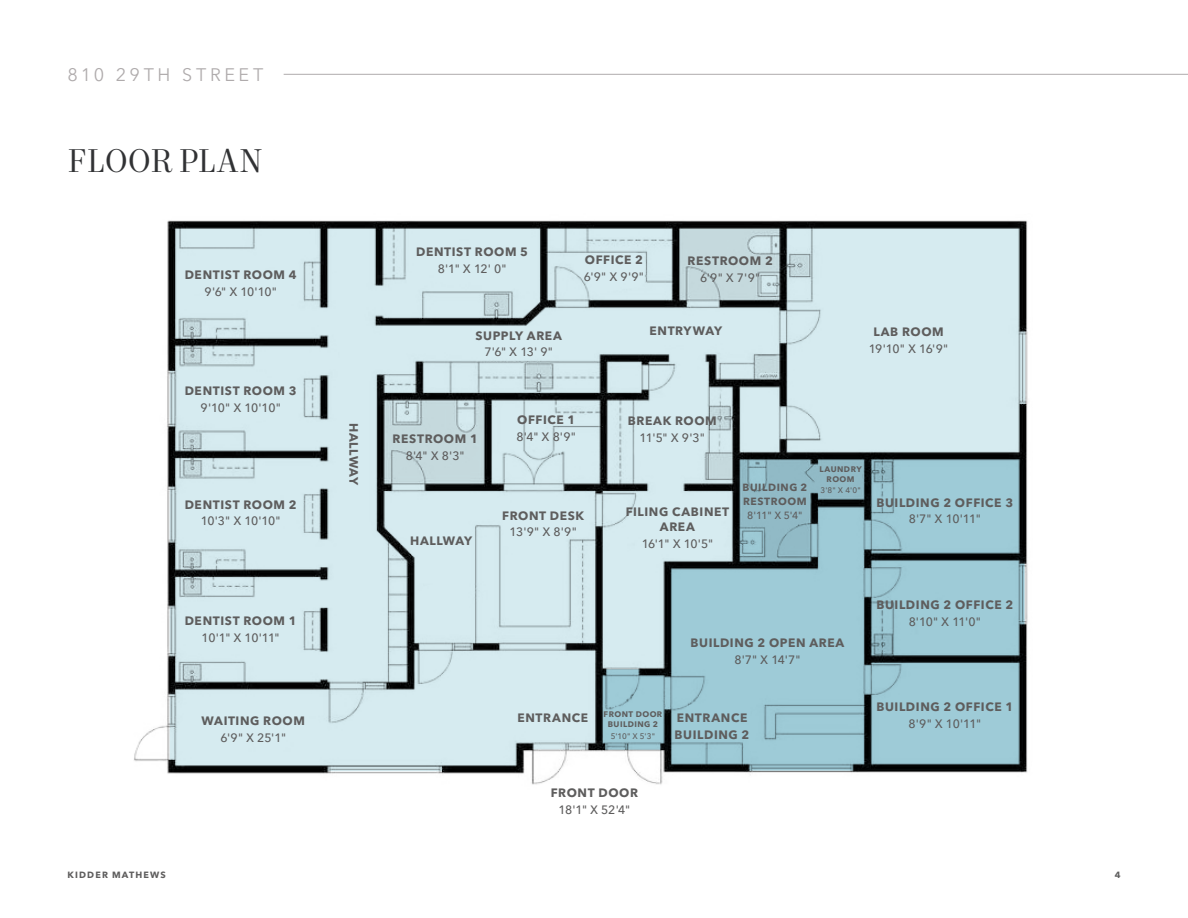
<style>
.page{position:relative;width:1188px;height:918px;background:#fff}
.page>*{position:absolute;margin:0;border:0;box-sizing:border-box;transform-origin:0 0}
.Headline_-_Level_2_-_Charcoal_2023{font:33px "Mort Modern 08";letter-spacing:-.005em;color:#313234}
.Section_Identifier_-_Sterling_2023{font:18px "Avenir Next LT Pro";letter-spacing:.2em;color:#afabac}
.Map_Highlight_-_Bold_-_Ash_2023{font:700 12px/15.5px "Avenir Next LT Pro";letter-spacing:.05em;color:#5e5d5d;text-align:center}
.Map_Highlight_-_Subtext_-_Ash_2023{font:500 12px "Avenir Next LT Pro";letter-spacing:-.04em;color:#5e5d5d}
.Map_Highlight_-_Bold_-_Ash_2023-2{font:700 12px "Avenir Next LT Pro";letter-spacing:.03em;color:#5e5d5d}
.Map_Highlight_-_Bold_-_Ash_2023-3{font:700 10.35px/13.4px "Avenir Next LT Pro";letter-spacing:.055em;color:#5e5d5d}
.Map_Highlight_-_Subtext_-_Ash_2023-2{font:500 10.35px "Avenir Next LT Pro";color:#5e5d5d}
.t1{font:700 9px "Avenir Next LT Pro";letter-spacing:.13em;color:#5e5d5d}
.Map_Highlight_-_Bold_-_Ash_2023-4{font:700 8.1px/10.4px "Avenir Next LT Pro";letter-spacing:.055em;color:#5e5d5d;text-align:center}
.Map_Highlight_-_Subtext_-_Ash_2023-3{font:500 8.1px "Avenir Next LT Pro";color:#5e5d5d}
</style>
<div class="page">
<img style="left:134px;top:220px;width:894px;height:565px">
<svg style="left:170px;top:223px;width:855px;height:548px;background:#b3cbd1"></svg>
<hr style="left:284px;top:74px;width:904px;height:1px;background:#afabac">
<p class="Section_Identifier_-_Sterling_2023" style="left:68px;top:64px;width:197px">810 29TH STREET</p>
<p class="Headline_-_Level_2_-_Charcoal_2023" style="left:68px;top:141px;width:197px">FLOOR PLAN</p>
<p class="Map_Highlight_-_Bold_-_Ash_2023" style="left:185px;top:267px;width:113px">DENTIST ROOM 4</p>
<p class="Map_Highlight_-_Subtext_-_Ash_2023" style="left:205px;top:284px;width:74px">9'6" X 10'10"</p>
<p class="Map_Highlight_-_Bold_-_Ash_2023" style="left:185px;top:383px;width:113px">DENTIST ROOM 3</p>
<p class="Map_Highlight_-_Subtext_-_Ash_2023" style="left:201px;top:401px;width:82px">9'10" X 10'10"</p>
<p class="Map_Highlight_-_Bold_-_Ash_2023" style="left:185px;top:497px;width:113px">DENTIST ROOM 2</p>
<p class="Map_Highlight_-_Subtext_-_Ash_2023" style="left:201px;top:514px;width:82px">10'3" X 10'10"</p>
<p class="Map_Highlight_-_Bold_-_Ash_2023" style="left:185px;top:613px;width:113px">DENTIST ROOM 1</p>
<p class="Map_Highlight_-_Subtext_-_Ash_2023" style="left:202px;top:630px;width:80px">10'1" X 10'11"</p>
<p class="Map_Highlight_-_Bold_-_Ash_2023" style="left:202px;top:713px;width:105px">WAITING ROOM</p>
<p class="Map_Highlight_-_Subtext_-_Ash_2023" style="left:220px;top:731px;width:67px">6'9" X 25'1"</p>
<p class="Map_Highlight_-_Bold_-_Ash_2023" style="left:361px;top:423px;width:64px;rotate:90deg">HALLWAY</p>
<p class="Map_Highlight_-_Bold_-_Ash_2023" style="left:416px;top:244px;width:113px">DENTIST ROOM 5</p>
<p class="Map_Highlight_-_Subtext_-_Ash_2023" style="left:438px;top:262px;width:70px">8'1" X 12' 0"</p>
<p class="Map_Highlight_-_Bold_-_Ash_2023" style="left:476px;top:327px;width:88px">SUPPLY AREA</p>
<p class="Map_Highlight_-_Subtext_-_Ash_2023" style="left:485px;top:345px;width:70px">7'6" X 13' 9"</p>
<p class="Map_Highlight_-_Bold_-_Ash_2023" style="left:585px;top:252px;width:60px">OFFICE 2</p>
<p class="Map_Highlight_-_Subtext_-_Ash_2023" style="left:584px;top:270px;width:62px">6'9" X 9'9"</p>
<p class="Map_Highlight_-_Bold_-_Ash_2023" style="left:688px;top:253px;width:87px">RESTROOM 2</p>
<p class="Map_Highlight_-_Subtext_-_Ash_2023" style="left:700px;top:271px;width:62px">6'9" X 7'9"</p>
<p class="Map_Highlight_-_Bold_-_Ash_2023" style="left:650px;top:323px;width:74px">ENTRYWAY</p>
<p class="Map_Highlight_-_Bold_-_Ash_2023" style="left:873px;top:324px;width:72px">LAB ROOM</p>
<p class="Map_Highlight_-_Subtext_-_Ash_2023" style="left:869px;top:341px;width:81px">19'10" X 16'9"</p>
<p class="Map_Highlight_-_Bold_-_Ash_2023" style="left:393px;top:431px;width:87px">RESTROOM 1</p>
<p class="Map_Highlight_-_Subtext_-_Ash_2023" style="left:406px;top:448px;width:60px">8'4" X 8'3"</p>
<p class="Map_Highlight_-_Bold_-_Ash_2023-2" style="left:410px;top:533px;width:63px">HALLWAY</p>
<p class="Map_Highlight_-_Bold_-_Ash_2023" style="left:517px;top:412px;width:60px">OFFICE 1</p>
<p class="Map_Highlight_-_Subtext_-_Ash_2023" style="left:517px;top:430px;width:61px">8'4" X 8'9"</p>
<p class="Map_Highlight_-_Bold_-_Ash_2023" style="left:502px;top:508px;width:83px">FRONT DESK</p>
<p class="Map_Highlight_-_Subtext_-_Ash_2023" style="left:510px;top:525px;width:69px">13'9" X 8'9"</p>
<p class="Map_Highlight_-_Bold_-_Ash_2023" style="left:628px;top:413px;width:90px">BREAK ROOM</p>
<p class="Map_Highlight_-_Subtext_-_Ash_2023" style="left:640px;top:430px;width:67px">11'5" X 9'3"</p>
<p class="Map_Highlight_-_Bold_-_Ash_2023" style="left:626px;top:504px;width:105px">FILING CABINET<br>AREA</p>
<p class="Map_Highlight_-_Subtext_-_Ash_2023" style="left:642px;top:537px;width:73px">16'1" X 10'5"</p>
<p class="Map_Highlight_-_Bold_-_Ash_2023-3" style="left:743px;top:481px;width:66px">BUILDING 2<br>RESTROOM</p>
<p class="Map_Highlight_-_Subtext_-_Ash_2023-2" style="left:747px;top:509px;width:57px">8'11" X 5'4"</p>
<p class="Map_Highlight_-_Bold_-_Ash_2023-4" style="left:820px;top:464px;width:44px">LAUNDRY<br>ROOM</p>
<p class="Map_Highlight_-_Subtext_-_Ash_2023-3" style="left:820px;top:486px;width:42px">3'8" X 4'0"</p>
<p class="Map_Highlight_-_Bold_-_Ash_2023" style="left:876px;top:494px;width:138px">BUILDING 2 OFFICE 3</p>
<p class="Map_Highlight_-_Subtext_-_Ash_2023" style="left:909px;top:512px;width:74px">8'7" X 10'11"</p>
<p class="Map_Highlight_-_Bold_-_Ash_2023" style="left:876px;top:597px;width:138px">BUILDING 2 OFFICE 2</p>
<p class="Map_Highlight_-_Subtext_-_Ash_2023" style="left:909px;top:615px;width:74px">8'10" X 11'0"</p>
<p class="Map_Highlight_-_Bold_-_Ash_2023" style="left:691px;top:635px;width:155px">BUILDING 2 OPEN AREA</p>
<p class="Map_Highlight_-_Subtext_-_Ash_2023" style="left:734px;top:653px;width:68px">8'7" X 14'7"</p>
<p class="Map_Highlight_-_Bold_-_Ash_2023" style="left:517px;top:710px;width:72px">ENTRANCE</p>
<p class="Map_Highlight_-_Bold_-_Ash_2023-4" style="left:604px;top:709px;width:60px">FRONT DOOR<br>BUILDING 2</p>
<p class="Map_Highlight_-_Subtext_-_Ash_2023-3" style="left:611px;top:731px;width:46px">5'10" X 5'3"</p>
<p class="Map_Highlight_-_Bold_-_Ash_2023" style="left:677px;top:710px;width:72px">ENTRANCE</p>
<p class="Map_Highlight_-_Bold_-_Ash_2023" style="left:675px;top:727px;width:76px">BUILDING 2</p>
<p class="Map_Highlight_-_Bold_-_Ash_2023" style="left:551px;top:785px;width:89px">FRONT DOOR</p>
<p class="Map_Highlight_-_Subtext_-_Ash_2023" style="left:558px;top:802px;width:73px">18'1" X 52'4"</p>
<p class="Map_Highlight_-_Bold_-_Ash_2023" style="left:876px;top:699px;width:138px">BUILDING 2 OFFICE 1</p>
<p class="Map_Highlight_-_Subtext_-_Ash_2023" style="left:909px;top:716px;width:74px">8'9" X 10'11"</p>
<p class="t1" style="left:68px;top:869px;width:100px">KIDDER MATHEWS</p>
<p class="t1" style="left:1115px;top:869px;width:7px">4</p>
</div>
